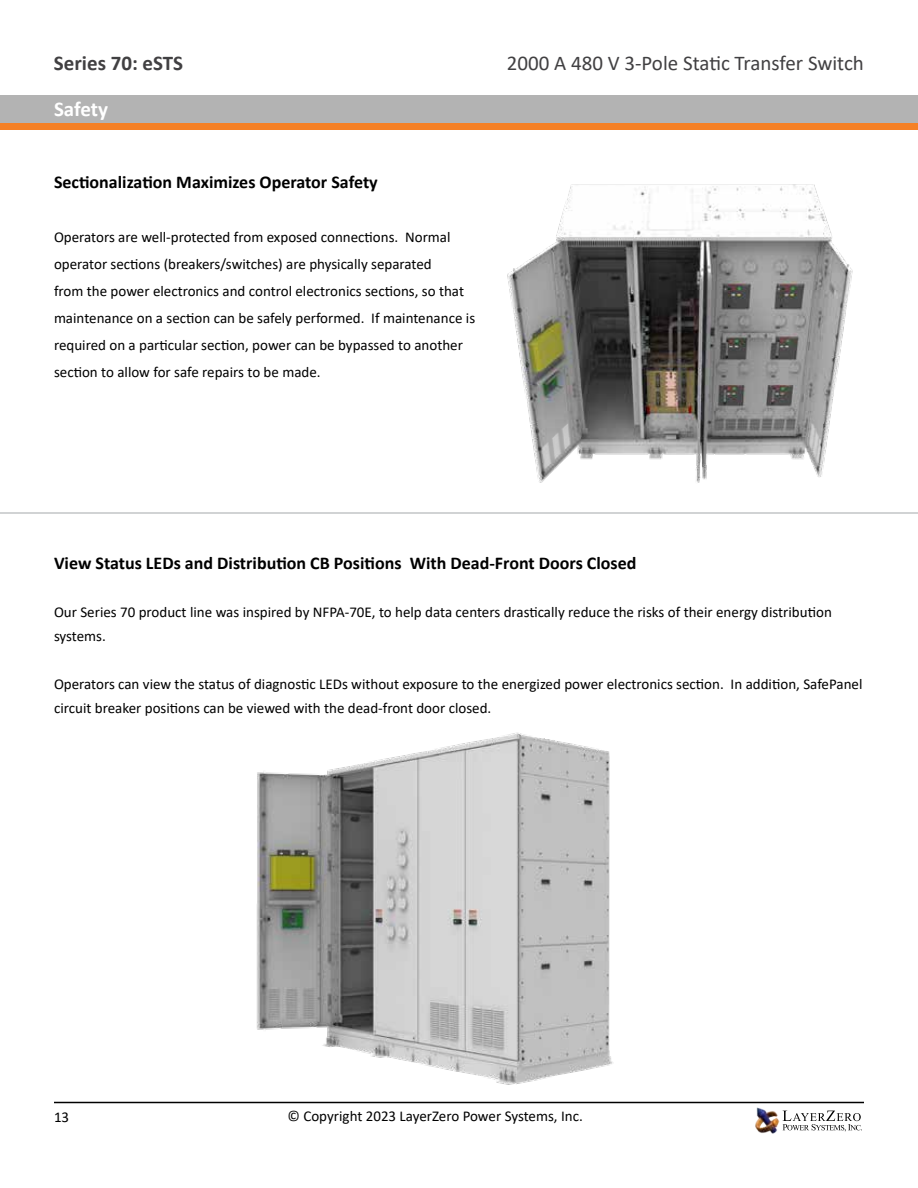
<style>
.page{position:relative;width:918px;height:1188px;background:#fff}
.page>*{position:absolute;margin:0;border:0;box-sizing:border-box;transform-origin:0 0}
.t1{font:21px "Calibri";color:#414042}
.t2{font:700 21px "Calibri";color:#414042}
.t3{font:700 21px "Calibri";letter-spacing:-.005em;color:#fff}
.t4{font:700 18px "Calibri";color:#000}
.t5{font:15px/27px "Calibri";color:#000}
</style>
<div class="page">
<div style="left:0;top:95px;width:918px;height:28px;background:#b3b3b3"></div>
<div style="left:0;top:123px;width:918px;height:7px;background:#f58025"></div>
<hr style="left:0;top:513px;width:918px;height:1px;background:#d1d3d4">
<img style="left:486px;top:184px;width:388px;height:329px">
<img style="left:206px;top:732px;width:443px;height:372px">
<svg style="left:783px;top:1111px;width:79px;height:21px"></svg>
<img style="left:755px;top:1107px;width:28px;height:27px">
<hr style="left:54px;top:1102px;width:810px;height:1px;background:#000">
<h1 class="t2" style="left:54px;top:48px;width:131px">Series 70: eSTS</h1>
<h1 class="t1" style="left:507px;top:48px;width:359px">2000 A 480 V 3-Pole Static Transfer Switch</h1>
<h1 class="t3" style="left:54px;top:94px;width:56px">Safety</h1>
<p class="t4" style="left:54px;top:170px;width:325px">Sectionalization Maximizes Operator Safety</p>
<p class="t5" style="left:54px;top:224px;width:423px">Operators are well-protected from exposed connections. Normal operator sections (breakers/switches) are physically separated<br>from the power electronics and control electronics sections, so that maintenance on a section can be safely performed. If maintenance is required on a particular section, power can be bypassed to another section to allow for safe repairs to be made.</p>
<p class="t4" style="left:54px;top:550px;width:584px">View Status LEDs and Distribution CB Positions With Dead-Front Doors Closed</p>
<p class="t5" style="left:54px;top:599px;width:779px;line-height:24px">Our Series 70 product line was inspired by NFPA-70E, to help data centers drastically reduce the risks of their energy distribution systems.</p>
<p class="t5" style="left:54px;top:671px;width:810px;line-height:24px">Operators can view the status of diagnostic LEDs without exposure to the energized power electronics section. In addition, SafePanel circuit breaker positions can be viewed with the dead-front door closed.</p>
<p class="t5" style="left:54px;top:1103px;width:17px">13</p>
<p class="t5" style="left:288px;top:1103px;width:297px">© Copyright 2023 LayerZero Power Systems, Inc.</p>
</div>
